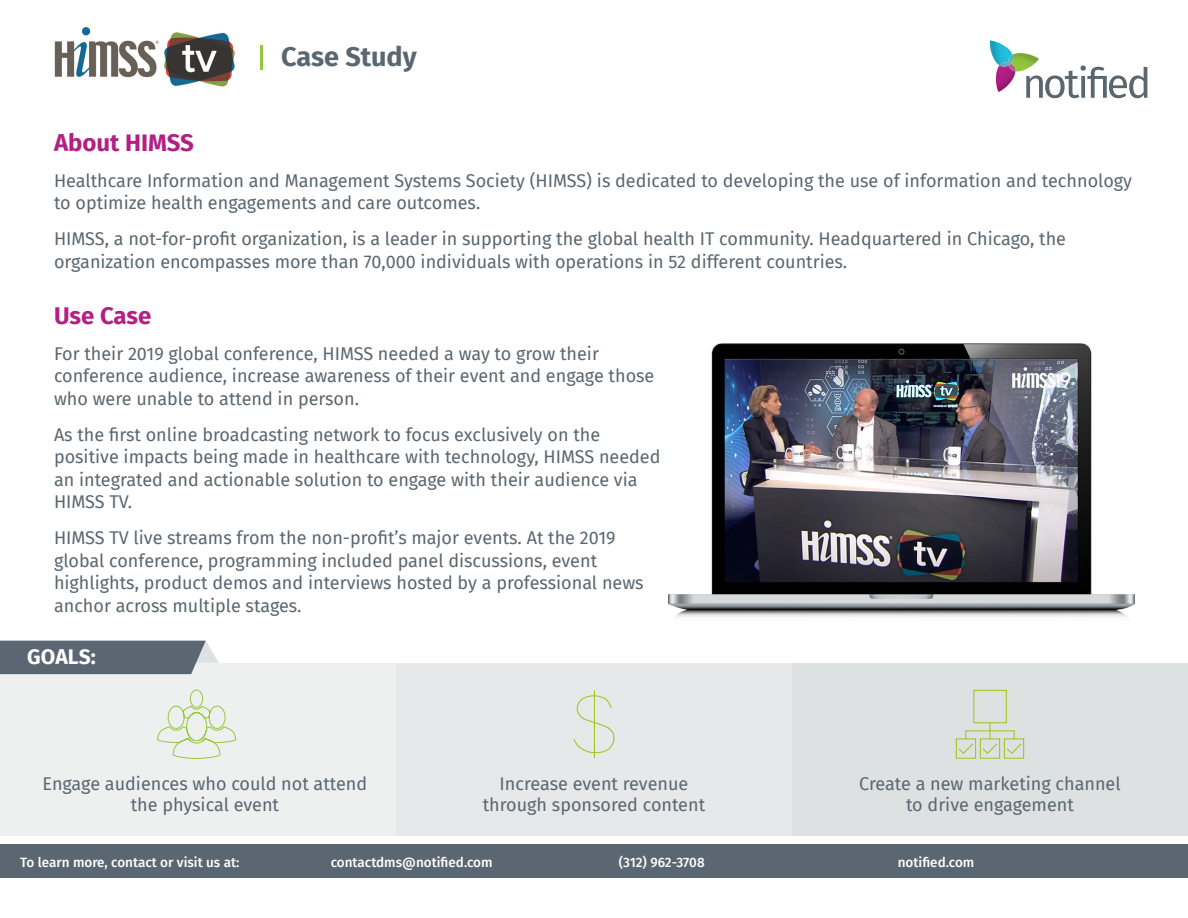
<style>
.page{position:relative;width:1188px;height:918px;background:#fff}
.page>*{position:absolute;margin:0;border:0;box-sizing:border-box;transform-origin:0 0}
.SH2_-_Purple{font:700 27px "Fira Sans";color:#5a6670}
.H2_-_Purple{font:700 24px "Fira Sans";color:#b31f84}
.SH3_-_Green{font:700 21px "Fira Sans";letter-spacing:.005em;color:#fff}
.SH2_-_Dark{font:18px/22.5px "Fira Sans";color:#5a6670}
.t1{font:500 13.5px "Fira Sans";color:#fff}
</style>
<div class="page">
<img style="left:668px;top:344px;width:467px;height:273px">
<img style="left:54px;top:27px;width:181px;height:60px">
<div style="left:792px;top:663px;width:396px;height:173px;background:#dee1e2"></div>
<div style="left:396px;top:663px;width:396px;height:173px;background:#e6e8e9"></div>
<div style="left:0;top:663px;width:396px;height:173px;background:#eef0f0"></div>
<svg style="left:0;top:641px;width:219px;height:33px"></svg>
<hr style="left:260px;top:46px;width:2px;height:24px;background:#94c83c">
<svg style="left:989px;top:40px;width:158px;height:58px"></svg>
<svg style="left:157px;top:689px;width:80px;height:70px"></svg>
<div style="left:974px;top:690px;width:33px;height:33px;border:1px solid #9dc41a"></div>
<div style="left:980px;top:739px;width:20px;height:20px;border:1px solid #9dc41a"></div>
<div style="left:956px;top:739px;width:20px;height:20px;border:1px solid #9dc41a"></div>
<div style="left:1004px;top:739px;width:20px;height:20px;border:1px solid #9dc41a"></div>
<svg style="left:1007px;top:743px;width:15px;height:11px"></svg>
<svg style="left:982px;top:723px;width:16px;height:31px"></svg>
<svg style="left:958px;top:743px;width:15px;height:11px"></svg>
<svg style="left:573px;top:694px;width:42px;height:60px"></svg>
<hr style="left:594px;top:690px;width:1px;height:68px;background:#9dc41a">
<div style="left:0;top:844px;width:1188px;height:34px;background:#5a6671"></div>
<p class="SH2_-_Purple" style="left:281px;top:34px;width:137px">Case Study</p>
<p class="H2_-_Purple" style="left:54px;top:122px;width:141px">About HIMSS</p>
<p class="SH2_-_Dark" style="left:54px;top:169px;width:1080px">Healthcare Information and Management Systems Society (HIMSS) is dedicated to developing the use of information and technology to optimize health engagements and care outcomes.</p>
<p class="SH2_-_Dark" style="left:54px;top:227px;width:1014px">HIMSS, a not-for-profit organization, is a leader in supporting the global health IT community. Headquartered in Chicago, the organization encompasses more than 70,000 individuals with operations in 52 different countries.</p>
<p class="H2_-_Purple" style="left:54px;top:295px;width:99px">Use Case</p>
<p class="SH2_-_Dark" style="left:54px;top:342px;width:602px">For their 2019 global conference, HIMSS needed a way to grow their conference audience, increase awareness of their event and engage those who were unable to attend in person.</p>
<p class="SH2_-_Dark" style="left:54px;top:423px;width:608px">As the first online broadcasting network to focus exclusively on the positive impacts being made in healthcare with technology, HIMSS needed an integrated and actionable solution to engage with their audience via HIMSS TV.</p>
<p class="SH2_-_Dark" style="left:54px;top:526px;width:591px">HIMSS TV live streams from the non-profit’s major events. At the 2019 global conference, programming included panel discussions, event highlights, product demos and interviews hosted by a professional news anchor across multiple stages.</p>
<p class="SH3_-_Green" style="left:27px;top:639px;width:70px">GOALS:</p>
<p class="SH2_-_Dark" style="left:43px;top:773px;width:326px;line-height:21px;text-align:center">Engage audiences who could not attend the physical event</p>
<p class="SH2_-_Dark" style="left:859px;top:772px;width:263px;line-height:21.6px;text-align:center">Create a new marketing channel to drive engagement</p>
<p class="SH2_-_Dark" style="left:483px;top:772px;width:224px;line-height:21.6px;text-align:center">Increase event revenue through sponsored content</p>
<p class="t1" style="left:20px;top:851px;width:221px">To learn more, contact or visit us at:</p>
<p class="t1" style="left:331px;top:851px;width:163px">contactdms@notified.com</p>
<p class="t1" style="left:619px;top:851px;width:87px">(312) 962-3708</p>
<p class="t1" style="left:898px;top:851px;width:78px">notified.com</p>
</div>
